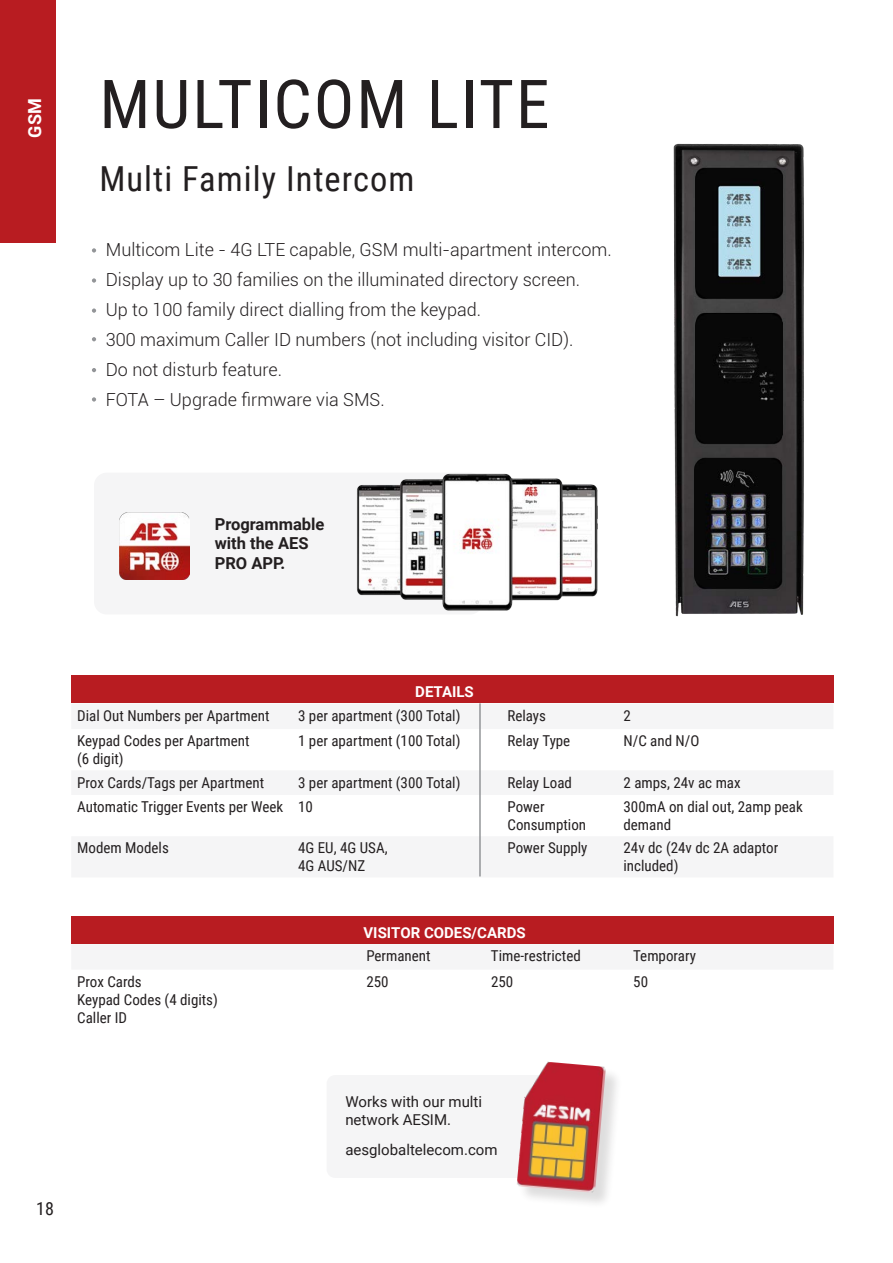
<style>
.page{position:relative;width:893px;height:1263px;background:#fff}
.page>*{position:absolute;margin:0;border:0;box-sizing:border-box;transform-origin:0 0}
.t1{font:67.5px "Roboto Condensed";letter-spacing:.03em;color:#231f20}
.t2{font:34.5px "Roboto Condensed";letter-spacing:.03em;color:#231f20}
.t3{font:300 18px "Roboto";color:#231f20}
.t4{font:700 18px "Roboto";color:#fff}
.t5{font:18px "Roboto Condensed";color:#231f20}
.t6{font:700 16.5px/19.8px "Roboto";color:#231f20}
.t7{font:15px/18px "Roboto Condensed";color:#231f20}
.t8{font:15px/18px "Roboto";color:#231f20}
.t9{font:700 15px "Roboto";color:#fff}
</style>
<div class="page">
<div style="left:94px;top:473px;width:389px;height:141px;background:#f5f5f6;border-radius:13px"></div>
<svg style="left:92px;top:248px;width:4px;height:5px"></svg>
<svg style="left:92px;top:308px;width:4px;height:5px"></svg>
<svg style="left:92px;top:278px;width:4px;height:5px"></svg>
<svg style="left:92px;top:337px;width:4px;height:4px"></svg>
<svg style="left:92px;top:368px;width:4px;height:4px"></svg>
<svg style="left:92px;top:397px;width:4px;height:5px"></svg>
<hr style="left:479px;top:703px;width:2px;height:173px;background:#939598">
<div style="left:71px;top:675px;width:762px;height:28px;background:#b81c21"></div>
<img style="left:120px;top:512px;width:69px;height:67px">
<div style="left:327px;top:1075px;width:221px;height:103px;background:#f5f5f6;border-radius:9px"></div>
<div style="left:518px;top:1063px;width:104px;height:146px;background:#231f20;opacity:.15"></div>
<img style="left:517px;top:1061px;width:89px;height:132px">
<div style="left:71px;top:916px;width:762px;height:28px;background:#b81c21"></div>
<div style="left:0;top:0;width:55px;height:243px;background:#b81c21"></div>
<img style="left:357px;top:473px;width:241px;height:138px">
<img style="left:673px;top:143px;width:131px;height:474px">
<img style="left:696px;top:168px;width:87px;height:128px">
<img style="left:696px;top:315px;width:87px;height:128px">
<img style="left:694px;top:458px;width:87px;height:128px">
<p class="t4" style="left:22px;top:138px;width:41px;rotate:-90deg">GSM</p>
<p class="t1" style="left:99px;top:57px;width:452px">MULTICOM LITE</p>
<p class="t2" style="left:99px;top:155px;width:316px">Multi Family Intercom</p>
<p class="t3" style="left:106px;top:237px;width:507px">Multicom Lite - 4G LTE capable, GSM multi-apartment intercom.</p>
<p class="t3" style="left:106px;top:267px;width:476px">Display up to 30 families on the illuminated directory screen.</p>
<p class="t3" style="left:106px;top:297px;width:377px">Up to 100 family direct dialling from the keypad.</p>
<p class="t3" style="left:106px;top:327px;width:469px">300 maximum Caller ID numbers (not including visitor CID).</p>
<p class="t3" style="left:106px;top:357px;width:178px">Do not disturb feature.</p>
<p class="t3" style="left:106px;top:387px;width:280px">FOTA – Upgrade firmware via SMS.</p>
<p class="t6" style="left:215px;top:513px;width:111px">Programmable with the AES<br>PRO APP.</p>
<p class="t9" style="left:415px;top:681px;width:60px">DETAILS</p>
<p class="t7" style="left:77px;top:706px;width:194px">Dial Out Numbers per Apartment</p>
<p class="t7" style="left:298px;top:706px;width:164px">3 per apartment (300 Total)</p>
<p class="t7" style="left:507px;top:706px;width:40px">Relays</p>
<p class="t7" style="left:623px;top:706px;width:9px">2</p>
<p class="t7" style="left:77px;top:731px;width:174px">Keypad Codes per Apartment</p>
<p class="t7" style="left:77px;top:749px;width:48px">(6 digit)</p>
<p class="t7" style="left:298px;top:731px;width:164px">1 per apartment (100 Total)</p>
<p class="t7" style="left:507px;top:731px;width:64px">Relay Type</p>
<p class="t7" style="left:623px;top:731px;width:77px">N/C and N/O</p>
<p class="t7" style="left:77px;top:773px;width:188px">Prox Cards/Tags per Apartment</p>
<p class="t7" style="left:298px;top:773px;width:164px">3 per apartment (300 Total)</p>
<p class="t7" style="left:507px;top:773px;width:66px">Relay Load</p>
<p class="t7" style="left:623px;top:773px;width:119px">2 amps, 24v ac max</p>
<p class="t7" style="left:77px;top:797px;width:208px">Automatic Trigger Events per Week</p>
<p class="t7" style="left:298px;top:797px;width:16px">10</p>
<p class="t7" style="left:507px;top:797px;width:80px">Power<br>Consumption</p>
<p class="t7" style="left:623px;top:797px;width:181px">300mA on dial out, 2amp peak demand</p>
<p class="t7" style="left:77px;top:838px;width:93px">Modem Models</p>
<p class="t7" style="left:298px;top:838px;width:91px">4G EU, 4G USA,</p>
<p class="t7" style="left:298px;top:856px;width:69px">4G AUS/NZ</p>
<p class="t7" style="left:507px;top:838px;width:82px">Power Supply</p>
<p class="t7" style="left:623px;top:838px;width:156px">24v dc (24v dc 2A adaptor included)</p>
<p class="t9" style="left:363px;top:922px;width:164px">VISITOR CODES/CARDS</p>
<p class="t7" style="left:77px;top:972px;width:66px">Prox Cards</p>
<p class="t7" style="left:77px;top:990px;width:142px">Keypad Codes (4 digits)</p>
<p class="t7" style="left:77px;top:1008px;width:51px">Caller ID</p>
<p class="t7" style="left:366px;top:946px;width:66px">Permanent</p>
<p class="t7" style="left:491px;top:946px;width:91px">Time-restricted</p>
<p class="t7" style="left:633px;top:946px;width:64px">Temporary</p>
<p class="t7" style="left:366px;top:972px;width:24px">250</p>
<p class="t7" style="left:491px;top:972px;width:24px">250</p>
<p class="t7" style="left:633px;top:972px;width:16px">50</p>
<p class="t5" style="left:36px;top:1196px;width:19px">18</p>
<p class="t8" style="left:345px;top:1092px;width:138px">Works with our multi network AESIM.</p>
<p class="t8" style="left:345px;top:1140px;width:154px">aesglobaltelecom.com</p>
</div>
